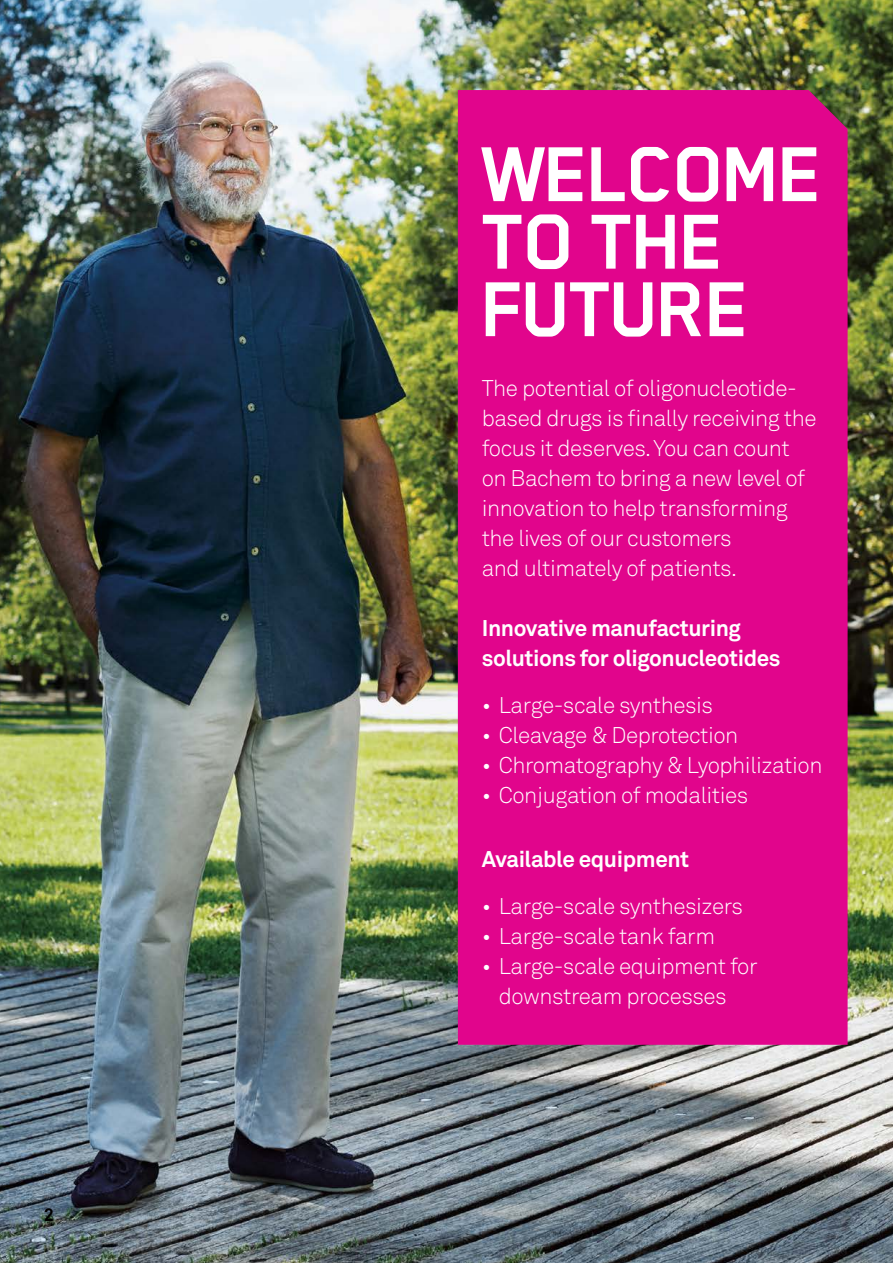
<style>
.page{position:relative;width:893px;height:1263px;background:#fff}
.page>*{position:absolute;margin:0;border:0;box-sizing:border-box;transform-origin:0 0}
.Intro_Title{font:700 90px/67.5px "Blender Pro";letter-spacing:-.04em;color:#fff}
.Lead_in_Text_15_20pt{font:300 22.5px/30px "Akkurat Bachem Pro";letter-spacing:-.02em;color:#fff}
.Lead_in_Text_15_20pt-2{font:700 22.5px/30px "Akkurat Pro";letter-spacing:-.02em;color:#fff}
.t1{font:700 18px "Akkurat Bachem Pro";color:#000}
</style>
<div class="page">
<img style="left:0;top:0;width:893px;height:1263px">
<div style="left:458px;top:90px;width:390px;height:955px;background:#e1058c"></div>
<p class="t1" style="left:44px;top:1203px;width:12px">2</p>
<p class="Intro_Title" style="left:482px;top:139px;width:345px">WELCOME<br>TO THE<br>FUTURE</p>
<p class="Lead_in_Text_15_20pt" style="left:482px;top:373px;width:336px">The potential of oligonucleotide&shy;based drugs is finally receiving the focus it deserves. You can count on Bachem to bring a new level of innovation to help transforming the lives of our customers<br>and ultimately of patients.</p>
<p class="Lead_in_Text_15_20pt-2" style="left:482px;top:613px;width:300px">Innovative manufacturing solutions for oligonucleotides</p>
<p class="Lead_in_Text_15_20pt" style="left:482px;top:690px;width:233px">• Large-scale synthesis</p>
<p class="Lead_in_Text_15_20pt" style="left:482px;top:720px;width:258px">• Cleavage &amp; Deprotection</p>
<p class="Lead_in_Text_15_20pt" style="left:482px;top:750px;width:342px">• Chromatography &amp; Lyophilization</p>
<p class="Lead_in_Text_15_20pt" style="left:482px;top:780px;width:268px">• Conjugation of modalities</p>
<p class="Lead_in_Text_15_20pt-2" style="left:482px;top:844px;width:209px">Available equipment</p>
<p class="Lead_in_Text_15_20pt" style="left:482px;top:891px;width:263px">• Large-scale synthesizers</p>
<p class="Lead_in_Text_15_20pt" style="left:482px;top:921px;width:235px">• Large-scale tank farm</p>
<p class="Lead_in_Text_15_20pt" style="left:499px;top:951px;width:260px;text-indent:-17px">• Large-scale equipment for downstream processes</p>
</div>
